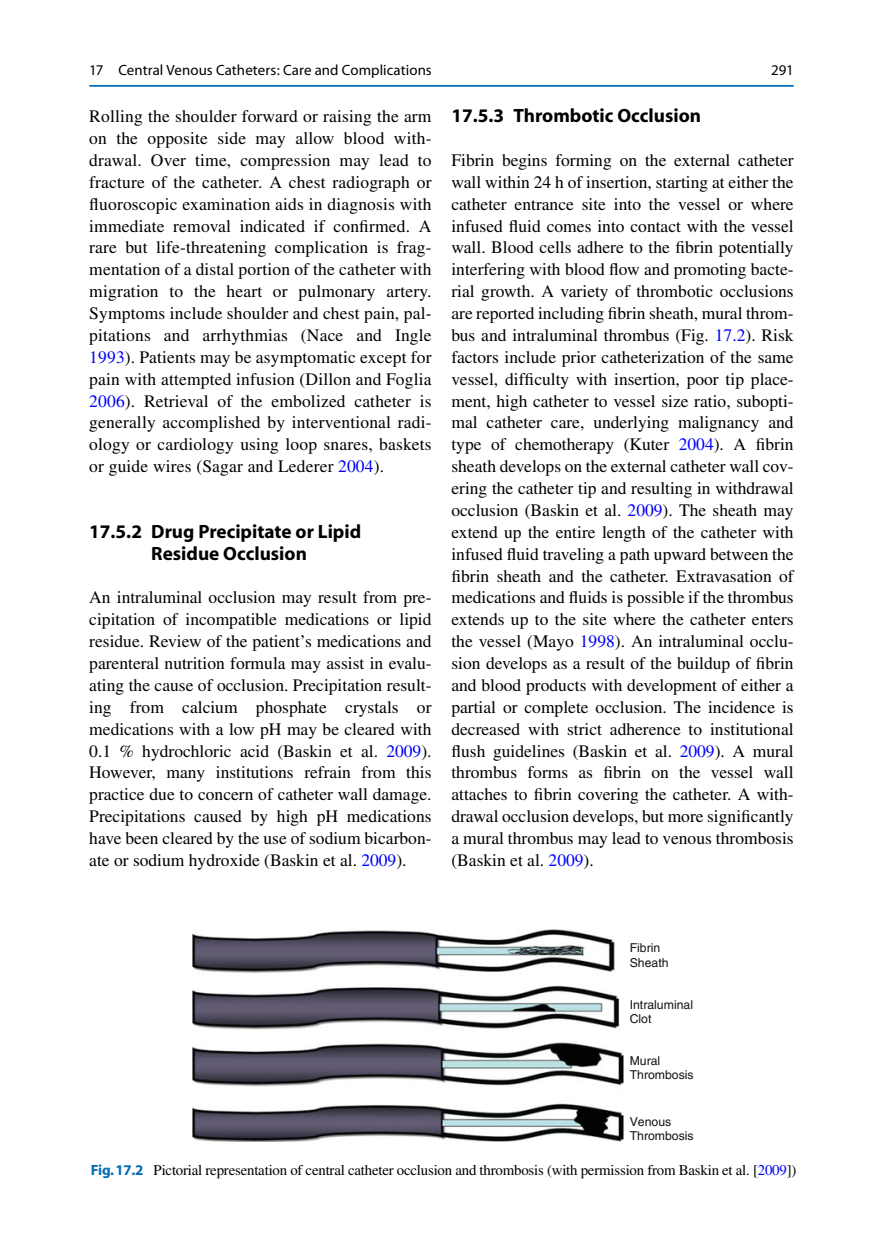
<style>
.page{position:relative;width:883px;height:1260px;background:#fff}
.page>*{position:absolute;margin:0;border:0;box-sizing:border-box;transform-origin:0 0}
.t1{font:700 19.25px/21.9px "Hjgrcn Myriad";color:#000;text-align:center}
.t2{font:17.5px/21.9px "Qlnrby Times";color:#000;text-align:justify}
.t3{font:14.88px "Qlnrby Times";letter-spacing:-.015em;color:#000}
.t4{font:14.88px "Bhltks Myriad";letter-spacing:.005em;color:#000}
.t5{font:12.25px/14.7px "Fsgsrp Helvetica";color:#131413}
.s1{color:#0000fa}
.s2{font-family:"Hjgrcn Myriad";font-weight:700;color:#006db6}
</style>
<div class="page">
<img style="left:192px;top:930px;width:431px;height:212px">
<hr style="left:89px;top:85px;width:705px;height:2px;background:#006db6">
<p class="t4" style="left:89px;top:64px;width:344px">17 Central Venous Catheters: Care and Complications</p>
<p class="t2" style="left:89px;top:107px;width:344px">Rolling the shoulder forward or raising the arm on the opposite side may allow blood with&shy;drawal. Over time, compression may lead to fracture of the catheter. A chest radiograph or fluoroscopic examination aids in diagnosis with immediate removal indicated if confirmed. A rare but life-threatening complication is frag&shy;mentation of a distal portion of the catheter with migration to the heart or pulmonary artery.<br>Symptoms include shoulder and chest pain, pal&shy;pitations and arrhythmias (Nace and Ingle <span class="s1">1993</span> ). Patients may be asymptomatic except for pain with attempted infusion (Dillon and Foglia <span class="s1">2006</span> ). Retrieval of the embolized catheter is generally accomplished by interventional radi&shy;ology or cardiology using loop snares, baskets or guide wires (Sagar and Lederer <span class="s1">2004</span> ).</p>
<p class="t1" style="left:89px;top:522px;width:273px">17.5.2 Drug Precipitate or Lipid<br>Residue Occlusion</p>
<p class="t2" style="left:89px;top:588px;width:344px">An intraluminal occlusion may result from pre&shy;cipitation of incompatible medications or lipid residue. Review of the patient’s medications and parenteral nutrition formula may assist in evalu&shy;ating the cause of occlusion. Precipitation result&shy;ing from calcium phosphate crystals or medications with a low pH may be cleared with 0.1 % hydrochloric acid (Baskin et al. <span class="s1">2009</span> ).<br>However, many institutions refrain from this practice due to concern of catheter wall damage.<br>Precipitations caused by high pH medications have been cleared by the use of sodium bicarbon&shy;ate or sodium hydroxide (Baskin et al. <span class="s1">2009</span> ).</p>
<p class="t4" style="left:771px;top:64px;width:24px">291</p>
<p class="t1" style="left:451px;top:106px;width:251px">17.5.3 Thrombotic Occlusion</p>
<p class="t2" style="left:451px;top:151px;width:344px">Fibrin begins forming on the external catheter wall within 24 h of insertion, starting at either the catheter entrance site into the vessel or where infused fluid comes into contact with the vessel wall. Blood cells adhere to the fibrin potentially interfering with blood flow and promoting bacte&shy;rial growth. A variety of thrombotic occlusions are reported including fibrin sheath, mural throm&shy;bus and intraluminal thrombus (Fig. <span class="s1">17.2</span> ). Risk factors include prior catheterization of the same vessel, difficulty with insertion, poor tip place&shy;ment, high catheter to vessel size ratio, subopti&shy;mal catheter care, underlying malignancy and type of chemotherapy (Kuter <span class="s1">2004</span> ). A fibrin sheath develops on the external catheter wall cov&shy;ering the catheter tip and resulting in withdrawal occlusion (Baskin et al. <span class="s1">2009</span> ). The sheath may extend up the entire length of the catheter with infused fluid traveling a path upward between the fibrin sheath and the catheter. Extravasation of medications and fluids is possible if the thrombus extends up to the site where the catheter enters the vessel (Mayo <span class="s1">1998</span> ). An intraluminal occlu&shy;sion develops as a result of the buildup of fibrin and blood products with development of either a partial or complete occlusion. The incidence is decreased with strict adherence to institutional flush guidelines (Baskin et al. <span class="s1">2009</span> ). A mural thrombus forms as fibrin on the vessel wall attaches to fibrin covering the catheter. A with&shy;drawal occlusion develops, but more significantly a mural thrombus may lead to venous thrombosis (Baskin et al. <span class="s1">2009</span> ).</p>
<p class="t5" style="left:630px;top:942px;width:40px">Fibrin<br>Sheath</p>
<p class="t5" style="left:630px;top:998px;width:65px">Intraluminal<br>Clot</p>
<p class="t5" style="left:630px;top:1054px;width:65px">Mural<br>Thrombosis</p>
<p class="t5" style="left:630px;top:1115px;width:65px">Venous<br>Thrombosis</p>
<p class="t3" style="left:91px;top:1164px;width:707px"><span class="s2">Fig. 17.2</span> Pictorial representation of central catheter occlusion and thrombosis (with permission from Baskin et al. [ <span class="s1">2009</span> ])</p>
</div>
